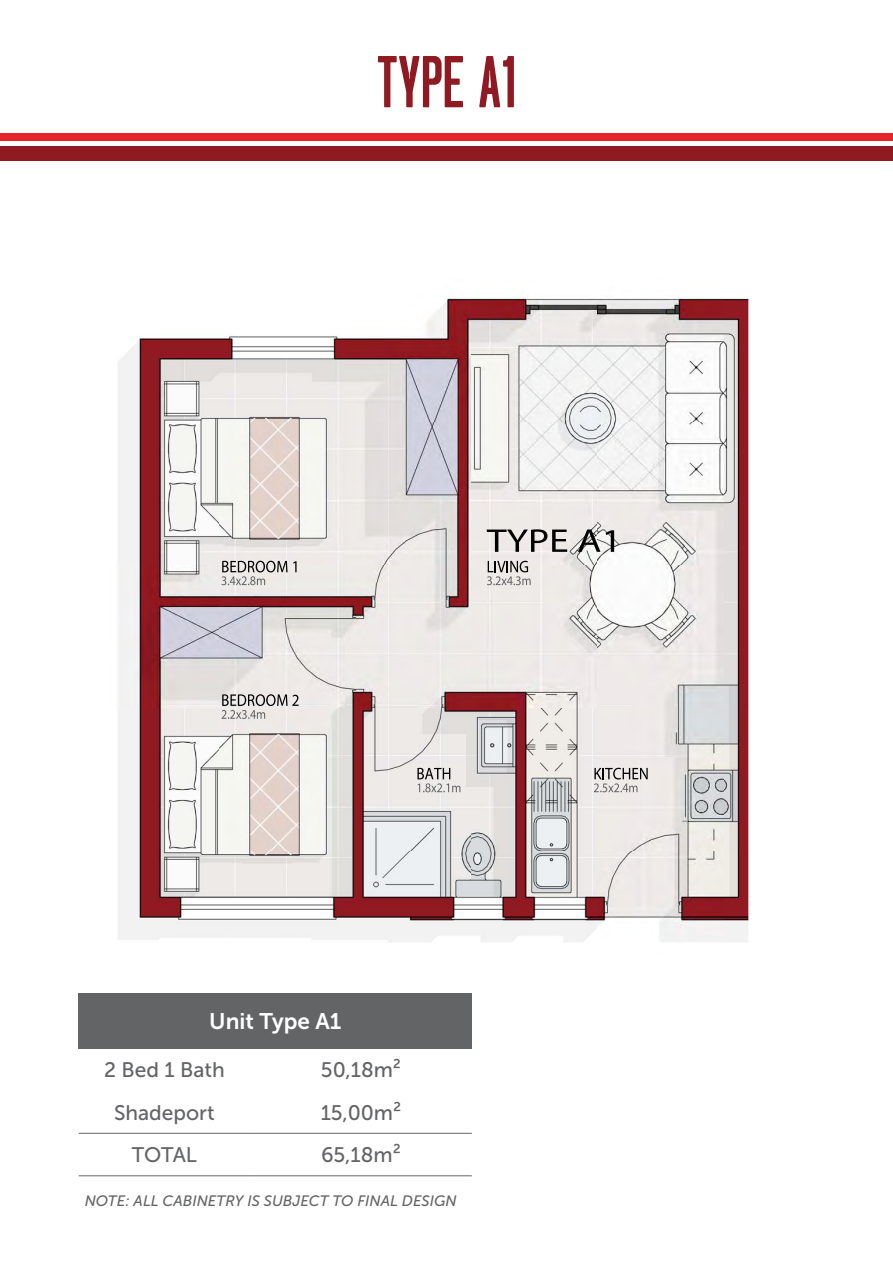
<style>
.page{position:relative;width:893px;height:1263px;background:#fff}
.page>*{position:absolute;margin:0;border:0;box-sizing:border-box;transform-origin:0 0}
.t1{font:condensed 76.05px "Morguns";letter-spacing:.01em;color:#901a22}
.t2{font:22.5px "Museo Sans 700";color:#fff}
.t3{font:21px "Museo Sans 500";color:#636466}
.t4{font:italic 15px "Museo Sans 500";color:#636466}
</style>
<div class="page">
<div style="left:0;top:147px;width:893px;height:14px;background:#901a22"></div>
<div style="left:0;top:134px;width:893px;height:7px;background:#e6242a"></div>
<img style="left:118px;top:297px;width:631px;height:645px">
<svg style="left:222px;top:561px;width:75px;height:24px;background:#bebbb9"></svg>
<svg style="left:222px;top:694px;width:77px;height:25px;background:#c0bdbb"></svg>
<svg style="left:594px;top:768px;width:54px;height:24px"></svg>
<svg style="left:417px;top:768px;width:43px;height:24px"></svg>
<svg style="left:487px;top:561px;width:44px;height:24px"></svg>
<svg style="left:487px;top:529px;width:80px;height:23px;background:#a7a4a3"></svg>
<svg style="left:578px;top:529px;width:36px;height:23px"></svg>
<div style="left:79px;top:993px;width:393px;height:55px;background:#636466"></div>
<hr style="left:79px;top:1133px;width:171px;height:1px;background:#636466">
<hr style="left:250px;top:1133px;width:222px;height:1px;background:#636466">
<hr style="left:79px;top:1175px;width:171px;height:1px;background:#636466">
<hr style="left:250px;top:1175px;width:222px;height:1px;background:#636466">
<h1 class="t1" style="left:377px;top:41px;width:140px">TYPE A1</h1>
<p class="t2" style="left:209px;top:1009px;width:134px">Unit Type A1</p>
<p class="t3" style="left:104px;top:1059px;width:122px">2 Bed 1 Bath</p>
<p class="t3" style="left:321px;top:1059px;width:82px">50,18m²</p>
<p class="t3" style="left:114px;top:1101px;width:102px">Shadeport</p>
<p class="t3" style="left:321px;top:1101px;width:82px">15,00m²</p>
<p class="t3" style="left:132px;top:1144px;width:67px">TOTAL</p>
<p class="t3" style="left:321px;top:1144px;width:81px">65,18m²</p>
<p class="t4" style="left:85px;top:1192px;width:374px">NOTE: ALL CABINETRY IS SUBJECT TO FINAL DESIGN</p>
</div>
